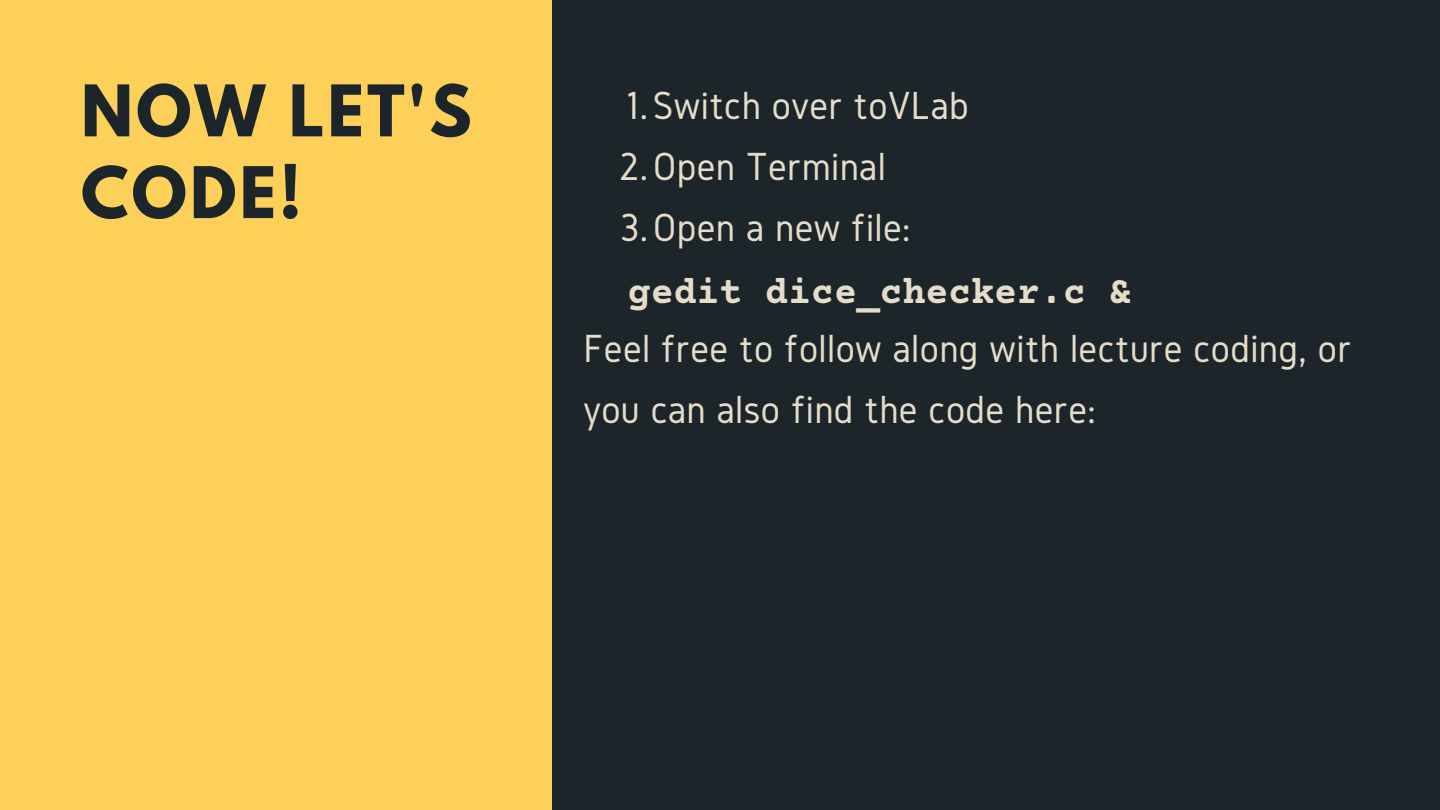
<style>
.page{position:relative;width:1440px;height:810px;background:#1c2529}
.page>*{position:absolute;margin:0;border:0;box-sizing:border-box;transform-origin:0 0}
.t1{font:700 63px/81.8px "League Spartan";letter-spacing:.05em;color:#1c2529}
.t2{font:40.8px/60.8px "Gidole";letter-spacing:.01em;color:#e6dcca}
.t3{font:700 38.2px "Courier Prime";color:#e6dcca}
</style>
<div class="page">
<div style="left:0;top:0;width:552px;height:810px;background:#fdd05a"></div>
<h1 class="t1" style="left:81px;top:78px;width:392px">NOW LET'S<br>CODE!</h1>
<p class="t2" style="left:619px;top:75px;width:351px">1.Switch over toVLab<br>2.Open Terminal<br>3.Open a new file:</p>
<p class="t3" style="left:628px;top:274px;width:505px">gedit dice_checker.c &amp;</p>
<p class="t2" style="left:583px;top:318px;width:770px">Feel free to follow along with lecture coding, or you can also find the code here:</p>
</div>
